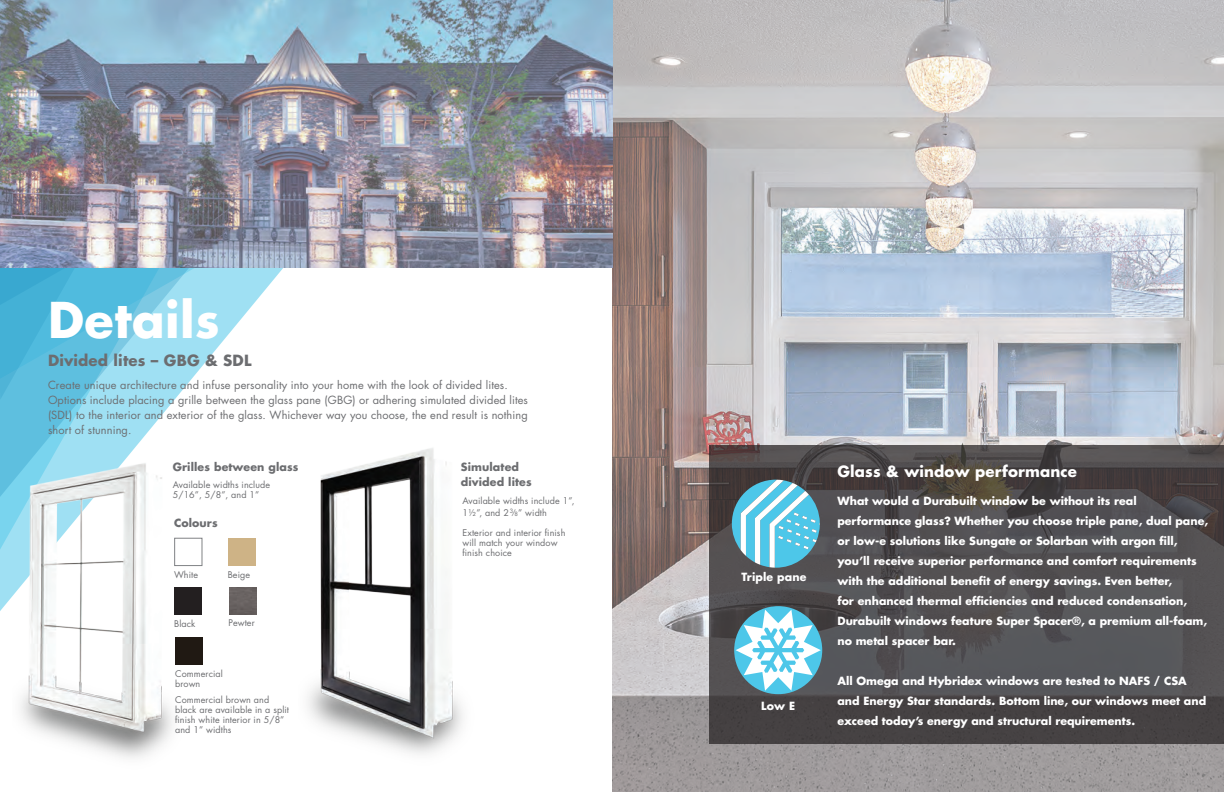
<style>
.page{position:relative;width:1224px;height:792px;background:#fff}
.page>*{position:absolute;margin:0;border:0;box-sizing:border-box;transform-origin:0 0}
.t1{font:700 48px "Futura";letter-spacing:.01em;color:#fff}
.t2{font:700 15px "Futura";letter-spacing:.01em;color:#fff}
.t3{font:700 15px "Futura";letter-spacing:.01em;color:#6c6d70}
.t4{font:700 11px/20px "Futura";color:#fff}
.t5{font:11px/15px "Futura";letter-spacing:.01em;color:#6c6d70}
.t6{font:700 11px/15px "Futura";letter-spacing:.01em;color:#6c6d70}
.t7{font:9px/10px "Futura";letter-spacing:.01em;color:#6c6d70}
.s1{font-size:7px}
.s2{font-size:5.8px}
</style>
<div class="page">
<svg style="left:0;top:509px;width:12px;height:57px"></svg>
<svg style="left:0;top:311px;width:248px;height:198px"></svg>
<svg style="left:0;top:311px;width:190px;height:89px;background:#73c9e5"></svg>
<svg style="left:0;top:268px;width:283px;height:43px;background:#74c9e4"></svg>
<img style="left:612px;top:0;width:612px;height:792px">
<svg style="left:709px;top:446px;width:515px;height:298px;background:#4f4c4e"></svg>
<svg style="left:192px;top:537px;width:11px;height:29px"></svg>
<svg style="left:192px;top:588px;width:10px;height:27px"></svg>
<img style="left:229px;top:587px;width:27px;height:28px">
<div style="left:734px;top:606px;width:88px;height:88px;background:#4dc7e9;border-radius:50%"></div>
<svg style="left:736px;top:610px;width:85px;height:81px"></svg>
<svg style="left:732px;top:480px;width:88px;height:88px"></svg>
<img style="left:12px;top:461px;width:180px;height:297px">
<img style="left:308px;top:448px;width:155px;height:306px">
<img style="left:0;top:0;width:613px;height:268px">
<svg style="left:176px;top:637px;width:27px;height:27px"></svg>
<svg style="left:228px;top:538px;width:28px;height:28px"></svg>
<p class="t1" style="left:48px;top:287px;width:173px">Details</p>
<p class="t3" style="left:48px;top:350px;width:205px">Divided lites – GBG &amp; SDL</p>
<p class="t5" style="left:48px;top:377px;width:482px">Create unique architecture and infuse personality into your home with the look of divided lites.<br>Options include placing a grille between the glass pane (GBG) or adhering simulated divided lites (SDL) to the interior and exterior of the glass. Whichever way you choose, the end result is nothing short of stunning.</p>
<p class="t6" style="left:173px;top:459px;width:127px">Grilles between glass</p>
<p class="t6" style="left:461px;top:459px;width:72px">Simulated divided lites</p>
<p class="t7" style="left:173px;top:480px;width:99px">Available widths include<br>5/16”, 5/8”, and 1”</p>
<p class="t7" style="left:463px;top:495px;width:114px;line-height:12px">Available widths include 1”,<br>1½”, and 2<sup>3</sup><span class="s1">/</span><span class="s2">8</span>” width</p>
<p class="t7" style="left:463px;top:528px;width:104px">Exterior and interior finish will match your window finish choice</p>
<p class="t6" style="left:174px;top:515px;width:45px">Colours</p>
<p class="t7" style="left:174px;top:569px;width:26px">White</p>
<p class="t7" style="left:228px;top:569px;width:24px">Beige</p>
<p class="t7" style="left:174px;top:619px;width:23px">Black</p>
<p class="t7" style="left:228px;top:618px;width:28px">Pewter</p>
<p class="t7" style="left:175px;top:668px;width:49px">Commercial</p>
<p class="t7" style="left:175px;top:678px;width:27px">brown</p>
<p class="t7" style="left:175px;top:695px;width:115px">Commercial brown and black are available in a split finish white interior in 5/8” and 1” widths</p>
<p class="t4" style="left:742px;top:567px;width:66px">Triple pane</p>
<p class="t4" style="left:761px;top:695px;width:35px">Low E</p>
<p class="t2" style="left:837px;top:461px;width:241px">Glass &amp; window performance</p>
<p class="t4" style="left:837px;top:490px;width:372px">What would a Durabuilt window be without its real performance glass? Whether you choose triple pane, dual pane, or low-e solutions like Sungate or Solarban with argon fill, you’ll receive superior performance and comfort requirements with the additional benefit of energy savings. Even better,<br>for enhanced thermal efficiencies and reduced condensation, Durabuilt windows feature Super Spacer®, a premium all-foam, no metal spacer bar.</p>
<p class="t4" style="left:837px;top:670px;width:370px">All Omega and Hybridex windows are tested to NAFS / CSA and Energy Star standards. Bottom line, our windows meet and exceed today’s energy and structural requirements.</p>
</div>
